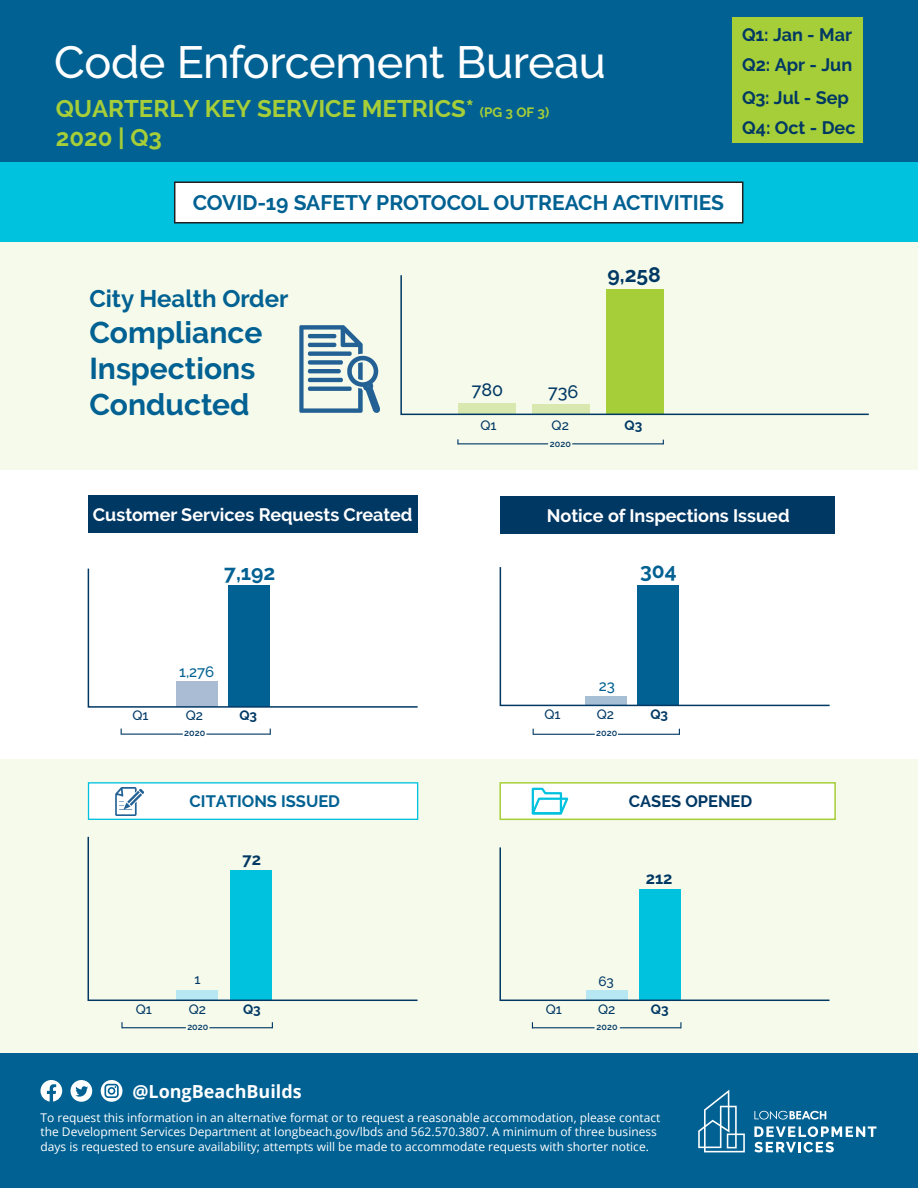
<style>
.page{position:relative;width:918px;height:1188px;background:#fff}
.page>*{position:absolute;margin:0;border:0;box-sizing:border-box;transform-origin:0 0}
.t1{font:500 45px "Raleway";letter-spacing:-.01em;color:#fff}
.t2{font:700 30px/36px "Raleway";color:#006192}
.t3{font:700 24px/28.8px "Raleway";color:#a6ce39}
.t4{font:700 24px "Raleway";color:#006192}
.t5{font:700 21px "Raleway";color:#006192}
.t6{font:700 21px "Raleway";color:#003864}
.t7{font:700 18px "Raleway";color:#fff}
.t8{font:700 18px/29.7px "Raleway";color:#003864}
.t9{font:700 18px "Open Sans";color:#fff}
.t10{font:500 18px "Raleway";color:#003864}
.t11{font:700 16.5px "Raleway";color:#003864}
.t12{font:700 16.5px "Raleway";color:#006192}
.t13{font:500 15px "Raleway";color:#006192}
.t14{font:500 13.5px "Raleway";color:#003864}
.t15{font:700 13.5px "Raleway";color:#003864}
.t16{font:12px/14.4px "Open Sans";color:#fff}
.t17{font:11.7px "Open Sans";letter-spacing:.005em;color:#fff}
.t18{font:600 9px "Raleway";color:#003864}
.s1{font-size:13.5px}
</style>
<div class="page">
<div style="left:0;top:760px;width:918px;height:293px;background:#f6faeb"></div>
<div style="left:0;top:0;width:918px;height:162px;background:#006192"></div>
<div style="left:733px;top:18px;width:130px;height:125px;background:#a6ce39"></div>
<div style="left:0;top:238px;width:918px;height:232px;background:#f6faeb"></div>
<div style="left:88px;top:495px;width:330px;height:38px;background:#003864"></div>
<div style="left:88px;top:782px;width:330px;height:38px;background:#fff;border:1px solid #00c2df"></div>
<div style="left:0;top:1053px;width:918px;height:135px;background:#006192"></div>
<svg style="left:41px;top:1080px;width:21px;height:22px"></svg>
<svg style="left:70px;top:1080px;width:22px;height:22px"></svg>
<div style="left:101px;top:1080px;width:21px;height:22px;background:#fff;border-radius:50%"></div>
<svg style="left:104px;top:1083px;width:16px;height:16px"></svg>
<svg style="left:698px;top:1090px;width:47px;height:62px"></svg>
<svg style="left:754px;top:1126px;width:122px;height:26px"></svg>
<svg style="left:754px;top:1111px;width:72px;height:9px"></svg>
<div style="left:499px;top:782px;width:337px;height:38px;background:#fff;border:2px solid #a6ce39"></div>
<hr style="left:572px;top:443px;width:91px;height:1px;background:#003864">
<hr style="left:458px;top:443px;width:90px;height:1px;background:#003864">
<hr style="left:121px;top:734px;width:62px;height:1px;background:#003864">
<hr style="left:206px;top:734px;width:64px;height:1px;background:#003864">
<hr style="left:533px;top:734px;width:62px;height:1px;background:#003864">
<hr style="left:618px;top:734px;width:61px;height:1px;background:#003864">
<hr style="left:122px;top:1027px;width:64px;height:1px;background:#003864">
<hr style="left:209px;top:1027px;width:63px;height:1px;background:#003864">
<svg style="left:121px;top:1022px;width:2px;height:6px"></svg>
<hr style="left:532px;top:1027px;width:63px;height:1px;background:#003864">
<hr style="left:620px;top:1027px;width:61px;height:1px;background:#003864">
<svg style="left:400px;top:275px;width:469px;height:141px"></svg>
<svg style="left:87px;top:568px;width:331px;height:140px"></svg>
<svg style="left:499px;top:567px;width:331px;height:140px"></svg>
<svg style="left:87px;top:836px;width:331px;height:165px"></svg>
<svg style="left:499px;top:847px;width:331px;height:154px"></svg>
<div style="left:0;top:162px;width:918px;height:80px;background:#00c2df"></div>
<div style="left:174px;top:182px;width:569px;height:42px;background:#fff;border:2px solid #231f20"></div>
<div style="left:500px;top:496px;width:335px;height:37px;background:#003864"></div>
<img style="left:115px;top:787px;width:28px;height:28px">
<img style="left:299px;top:325px;width:80px;height:87px">
<svg style="left:531px;top:787px;width:38px;height:28px"></svg>
<h3 class="t8" style="left:742px;top:20px;width:112px">Q1: Jan - Mar<br>Q2: Apr - Jun</h3>
<h1 class="t1" style="left:54px;top:36px;width:553px">Code Enforcement Bureau</h1>
<h3 class="t3" style="left:56px;top:94px;width:495px">QUARTERLY KEY SERVICE METRICS* <span class="s1">(PG 3 OF 3)<br></span>2020 | Q3</h3>
<h3 class="t8" style="left:742px;top:83px;width:115px">Q3: Jul - Sep<br>Q4: Oct - Dec</h3>
<h3 class="t5" style="left:193px;top:191px;width:533px">COVID-19 SAFETY PROTOCOL OUTREACH ACTIVITIES</h3>
<h3 class="t4" style="left:89px;top:285px;width:201px">City Health Order</h3>
<h2 class="t2" style="left:89px;top:314px;width:174px">Compliance<br>Inspections<br>Conducted</h2>
<h3 class="t10" style="left:472px;top:380px;width:33px">780</h3>
<h3 class="t6" style="left:608px;top:263px;width:55px">9,258</h3>
<h3 class="t10" style="left:548px;top:381px;width:32px">736</h3>
<p class="t14" style="left:481px;top:417px;width:18px">Q1</p>
<p class="t15" style="left:625px;top:417px;width:19px">Q3</p>
<p class="t14" style="left:552px;top:417px;width:19px">Q2</p>
<p class="t18" style="left:550px;top:438px;width:22px">2020</p>
<h3 class="t7" style="left:93px;top:504px;width:321px">Customer Services Requests Created</h3>
<h3 class="t7" style="left:547px;top:505px;width:244px">Notice of Inspections Issued</h3>
<h3 class="t5" style="left:224px;top:560px;width:53px">7,192</h3>
<p class="t13" style="left:179px;top:663px;width:37px">1,276</p>
<h3 class="t5" style="left:640px;top:559px;width:38px">304</h3>
<p class="t13" style="left:599px;top:677px;width:18px">23</p>
<p class="t14" style="left:133px;top:708px;width:18px">Q1</p>
<p class="t15" style="left:239px;top:708px;width:19px">Q3</p>
<p class="t14" style="left:544px;top:706px;width:18px">Q1</p>
<p class="t15" style="left:650px;top:706px;width:19px">Q3</p>
<p class="t14" style="left:186px;top:708px;width:19px">Q2</p>
<p class="t14" style="left:597px;top:706px;width:19px">Q2</p>
<p class="t18" style="left:184px;top:728px;width:22px">2020</p>
<p class="t18" style="left:596px;top:728px;width:22px">2020</p>
<h3 class="t12" style="left:190px;top:792px;width:152px">CITATIONS ISSUED</h3>
<h3 class="t11" style="left:242px;top:850px;width:20px">72</h3>
<h3 class="t11" style="left:629px;top:792px;width:125px">CASES OPENED</h3>
<h3 class="t11" style="left:646px;top:869px;width:28px">212</h3>
<p class="t14" style="left:194px;top:972px;width:8px">1</p>
<p class="t14" style="left:598px;top:973px;width:17px">63</p>
<p class="t14" style="left:136px;top:1001px;width:18px">Q1</p>
<p class="t14" style="left:189px;top:1001px;width:19px">Q2</p>
<p class="t15" style="left:243px;top:1002px;width:19px">Q3</p>
<p class="t14" style="left:546px;top:1001px;width:18px">Q1</p>
<p class="t14" style="left:598px;top:1001px;width:19px">Q2</p>
<p class="t15" style="left:651px;top:1001px;width:19px">Q3</p>
<p class="t18" style="left:187px;top:1021px;width:22px">2020</p>
<p class="t18" style="left:597px;top:1022px;width:22px">2020</p>
<h3 class="t9" style="left:107px;top:1078px;width:171px">@LongBeachBuilds</h3>
<h3 class="t9" style="left:132px;top:1078px;width:171px">@LongBeachBuilds</h3>
<p class="t16" style="left:41px;top:1110px;width:621px">To request this information in an alternative format or to request a reasonable accommodation, please contact the Development Services Department at longbeach.gov/lbds and 562.570.3807. A minimum of three business days is requested to ensure availability; attempts will be made to accommodate requests with shorter notice.</p>
<p class="t17" style="left:56px;top:1110px;width:590px">request this information in an alternative format or to request a reasonable accommodation, please contact</p>
<p class="t17" style="left:117px;top:1124px;width:527px">ent Services Department at longbeach.gov/lbds and 562.570.3807. A minimum of three business</p>
<p class="t17" style="left:91px;top:1138px;width:545px">quested to ensure availability; attempts will be made to accommodate requests with shorter notice.</p>
</div>
